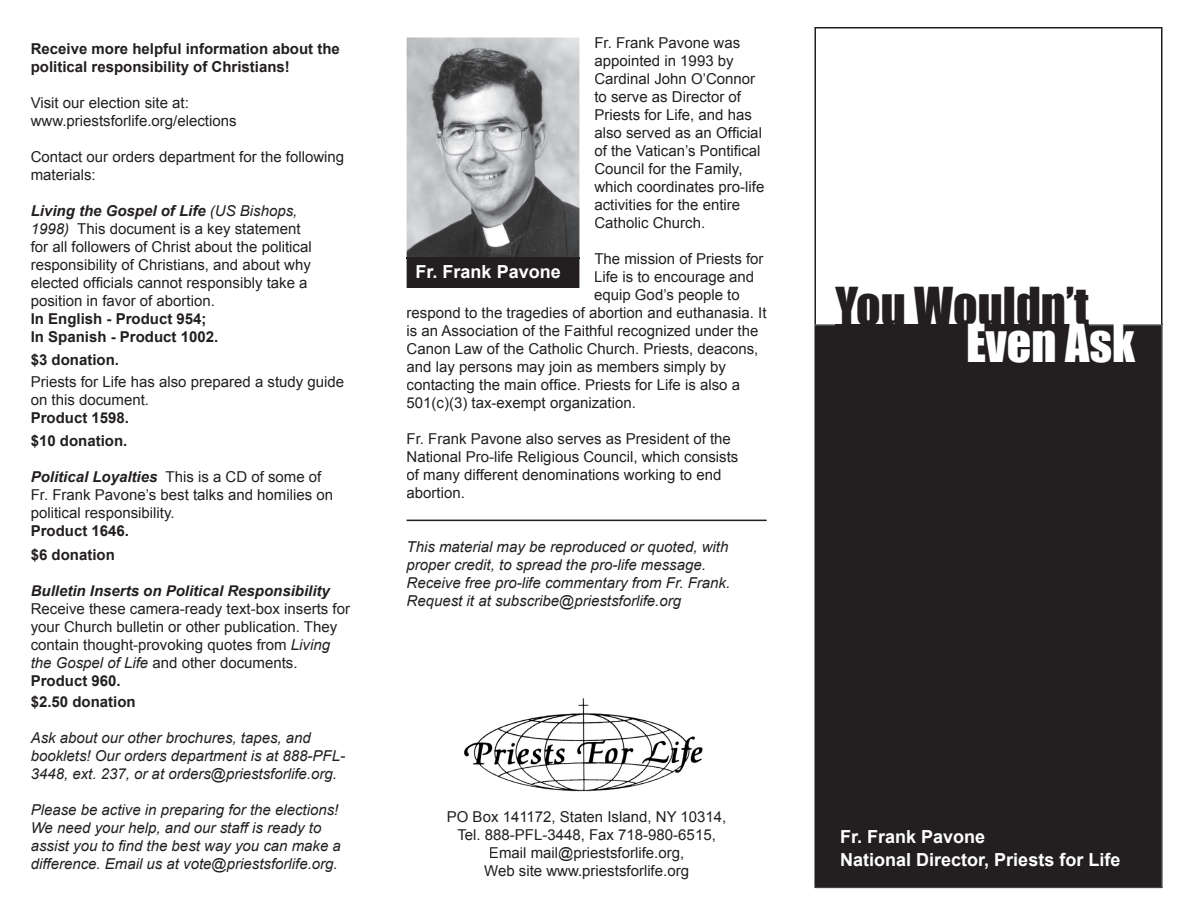
<style>
.page{position:relative;width:1188px;height:918px;background:#fff}
.page>*{position:absolute;margin:0;border:0;box-sizing:border-box;transform-origin:0 0}
.t1{font:48px "Impact";color:#231f20}
.t2{font:48px "Impact";color:#fff}
.t3{font:700 18px/23.4px "Arial";color:#fff}
.t4{font:15px/18px "Arial";color:#231f20}
.t5{font:italic 15px/18px "Arial";color:#231f20}
.t6{font:700 15px/18px "Arial";color:#231f20}
.t7{font:italic 700 15px "Arial";color:#231f20}
.s1{font-weight:700;font-style:italic}
.s2{font-style:italic}
.s3{font-weight:700}
</style>
<div class="page">
<svg style="left:814px;top:27px;width:348px;height:297px"></svg>
<div style="left:815px;top:325px;width:347px;height:562px;background:#231f20"></div>
<img style="left:407px;top:38px;width:172px;height:219px">
<div style="left:407px;top:259px;width:172px;height:29px;background:#231f20"></div>
<img style="left:407px;top:257px;width:172px;height:2px">
<img style="left:464px;top:698px;width:239px;height:93px">
<img style="left:407px;top:520px;width:360px;height:1px">
<hr style="left:835px;top:324px;width:254px;height:1px;background:#231f20">
<p class="t6" style="left:31px;top:40px;width:311px">Receive more helpful information about the political responsibility of Christians!</p>
<p class="t4" style="left:31px;top:94px;width:207px">Visit our election site at: www.priestsforlife.org/elections</p>
<p class="t4" style="left:31px;top:148px;width:315px">Contact our orders department for the following materials:</p>
<p class="t4" style="left:31px;top:202px;width:282px"><span class="s1">Living the Gospel of Life</span> <span class="s2">(US Bishops, 1998)</span> This document is a key statement for all followers of Christ about the political responsibility of Christians, and about why elected officials cannot responsibly take a position in favor of abortion.</p>
<p class="t6" style="left:31px;top:310px;width:189px">In English - Product 954;<br>In Spanish - Product 1002.</p>
<p class="t6" style="left:31px;top:351px;width:90px">$3 donation.</p>
<p class="t4" style="left:31px;top:373px;width:315px">Priests for Life has also prepared a study guide on this document.</p>
<p class="t6" style="left:31px;top:407px;width:100px;line-height:22.5px">Product 1598. $10 donation.</p>
<p class="t4" style="left:31px;top:468px;width:304px"><span class="s1">Political Loyalties</span> This is a CD of some of<br>Fr. Frank Pavone’s best talks and homilies on political responsibility.</p>
<p class="t6" style="left:31px;top:519px;width:100px;line-height:24px">Product 1646. $6 donation</p>
<p class="t7" style="left:31px;top:582px;width:301px">Bulletin Inserts on Political Responsibility</p>
<p class="t4" style="left:31px;top:600px;width:321px">Receive these camera-ready text-box inserts for your Church bulletin or other publication. They contain thought-provoking quotes from <span class="s2">Living the Gospel of Life</span> and other documents.<br><span class="s3">Product 960.</span></p>
<p class="t6" style="left:31px;top:693px;width:107px">$2.50 donation</p>
<p class="t5" style="left:31px;top:729px;width:316px">Ask about our other brochures, tapes, and booklets! Our orders department is at 888-PFL-<br>3448, ext. 237, or at orders@priestsforlife.org.</p>
<p class="t5" style="left:31px;top:801px;width:312px">Please be active in preparing for the elections!<br>We need your help, and our staff is ready to assist you to find the best way you can make a difference. Email us at vote@priestsforlife.org.</p>
<p class="t4" style="left:594px;top:34px;width:172px">Fr. Frank Pavone was appointed in 1993 by<br>Cardinal John O’Connor to serve as Director of<br>Priests for Life, and has also served as an Official of the Vatican’s Pontifical<br>Council for the Family, which coordinates pro-life activities for the entire<br>Catholic Church.</p>
<p class="t4" style="left:594px;top:250px;width:171px">The mission of Priests for</p>
<p class="t4" style="left:594px;top:268px;width:162px">Life is to encourage and</p>
<p class="t4" style="left:594px;top:286px;width:147px">equip God’s people to</p>
<p class="t4" style="left:407px;top:304px;width:361px">respond to the tragedies of abortion and euthanasia. It</p>
<p class="t4" style="left:407px;top:322px;width:353px">is an Association of the Faithful recognized under the</p>
<p class="t4" style="left:407px;top:340px;width:353px">Canon Law of the Catholic Church. Priests, deacons,</p>
<p class="t4" style="left:407px;top:358px;width:321px">and lay persons may join as members simply by</p>
<p class="t4" style="left:407px;top:376px;width:335px">contacting the main office. Priests for Life is also a</p>
<p class="t4" style="left:407px;top:394px;width:231px">501(c)(3) tax-exempt organization.</p>
<p class="t4" style="left:407px;top:430px;width:333px">Fr. Frank Pavone also serves as President of the National Pro-life Religious Council, which consists of many different denominations working to end abortion.</p>
<p class="t3" style="left:416px;top:260px;width:147px">Fr. Frank Pavone</p>
<p class="t5" style="left:407px;top:538px;width:325px">This material may be reproduced or quoted, with proper credit, to spread the pro-life message.<br>Receive free pro-life commentary from Fr. Frank.<br>Request it at subscribe@priestsforlife.org</p>
<p class="t4" style="left:447px;top:808px;width:281px;text-align:center">PO Box 141172, Staten Island, NY 10314, Tel. 888-PFL-3448, Fax 718-980-6515, Email mail@priestsforlife.org,<br>Web site www.priestsforlife.org</p>
<h1 class="t1" style="left:836px;top:276px;width:255px">You Wouldn’t</h1>
<h1 class="t2" style="left:966px;top:313px;width:170px">Even Ask</h1>
<p class="t3" style="left:840px;top:825px;width:282px">Fr. Frank Pavone<br>National Director, Priests for Life</p>
</div>
